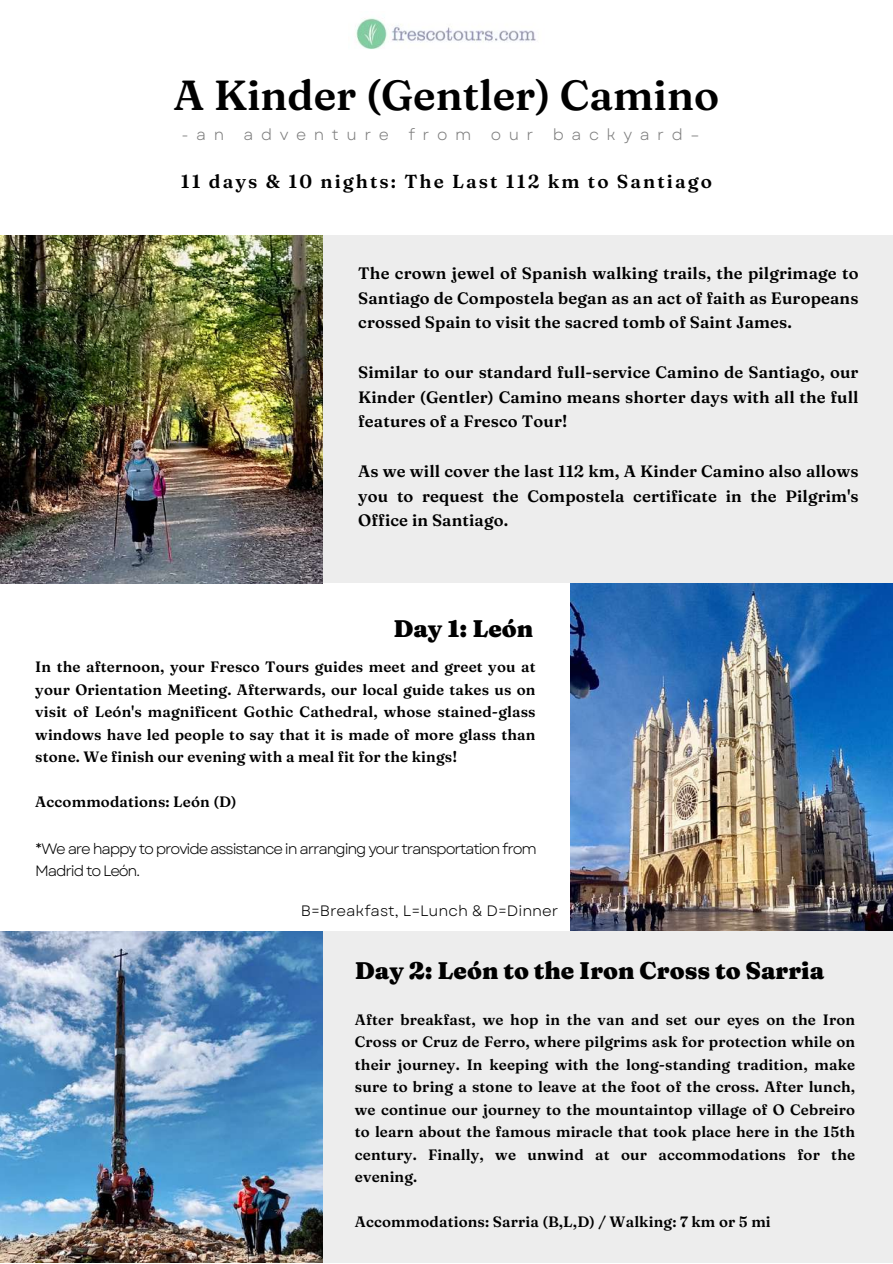
<style>
.page{position:relative;width:893px;height:1264px;background:#fff}
.page>*{position:absolute;margin:0;border:0;box-sizing:border-box;transform-origin:0 0}
.t1{font:600 42px "Fraunces 9 pt";color:#000}
.t2{font:900 24px "Fraunces 9 pt";color:#000}
.t3{font:600 18.75px "Fraunces 9 pt";letter-spacing:.11em;color:#000}
.t4{font:600 16.5px/24.8px "Fraunces 9 pt";letter-spacing:.01em;color:#000;text-align:justify}
.t5{font:15.75px "Garet";letter-spacing:.48em;color:#7d7d7d}
.t6{font:600 15px/22.5px "Fraunces 9 pt";letter-spacing:.01em;color:#000;text-align:justify}
.t7{font:15px/22.5px "Garet";letter-spacing:-.075em;color:#000}
.t8{font:15px "Garet";color:#000}
</style>
<div class="page">
<div style="left:322px;top:235px;width:570px;height:348px;background:#ededed"></div>
<img style="left:0;top:235px;width:322px;height:348px">
<img style="left:570px;top:583px;width:322px;height:348px">
<div style="left:322px;top:931px;width:570px;height:331px;background:#ededed"></div>
<img style="left:0;top:931px;width:322px;height:331px">
<img style="left:356px;top:18px;width:180px;height:31px">
<h1 class="t1" style="left:173px;top:69px;width:547px">A Kinder (Gentler) Camino</h1>
<p class="t5" style="left:181px;top:123px;width:519px">-an adventure from our backyard–</p>
<p class="t3" style="left:181px;top:170px;width:532px">11 days &amp; 10 nights: The Last 112 km to Santiago</p>
<p class="t4" style="left:358px;top:260px;width:501px">The crown jewel of Spanish walking trails, the pilgrimage to Santiago de Compostela began as an act of faith as Europeans crossed Spain to visit the sacred tomb of Saint James.</p>
<p class="t4" style="left:358px;top:359px;width:501px">Similar to our standard full-service Camino de Santiago, our Kinder (Gentler) Camino means shorter days with all the full features of a Fresco Tour!</p>
<p class="t4" style="left:358px;top:458px;width:501px">As we will cover the last 112 km, A Kinder Camino also allows you to request the Compostela certificate in the Pilgrim's Office in Santiago.</p>
<h2 class="t2" style="left:393px;top:613px;width:141px">Day 1: León</h2>
<p class="t6" style="left:35px;top:655px;width:501px">In the afternoon, your Fresco Tours guides meet and greet you at your Orientation Meeting. Afterwards, our local guide takes us on visit of León's magnificent Gothic Cathedral, whose stained-glass windows have led people to say that it is made of more glass than stone. We finish our evening with a meal fit for the kings!</p>
<p class="t6" style="left:35px;top:790px;width:203px">Accommodations: León (D)</p>
<p class="t7" style="left:35px;top:837px;width:503px">*We are happy to provide assistance in arranging your transportation from<br>Madrid to León.</p>
<p class="t8" style="left:301px;top:900px;width:259px">B=Breakfast, L=Lunch &amp; D=Dinner</p>
<h2 class="t2" style="left:355px;top:955px;width:470px">Day 2: León to the Iron Cross to Sarria</h2>
<p class="t6" style="left:355px;top:1007px;width:501px">After breakfast, we hop in the van and set our eyes on the Iron Cross or Cruz de Ferro, where pilgrims ask for protection while on their journey. In keeping with the long-standing tradition, make sure to bring a stone to leave at the foot of the cross. After lunch, we continue our journey to the mountaintop village of O Cebreiro to learn about the famous miracle that took place here in the 15th century. Finally, we unwind at our accommodations for the evening.</p>
<p class="t6" style="left:355px;top:1210px;width:417px">Accommodations: Sarria (B,L,D) / Walking: 7 km or 5 mi</p>
</div>
